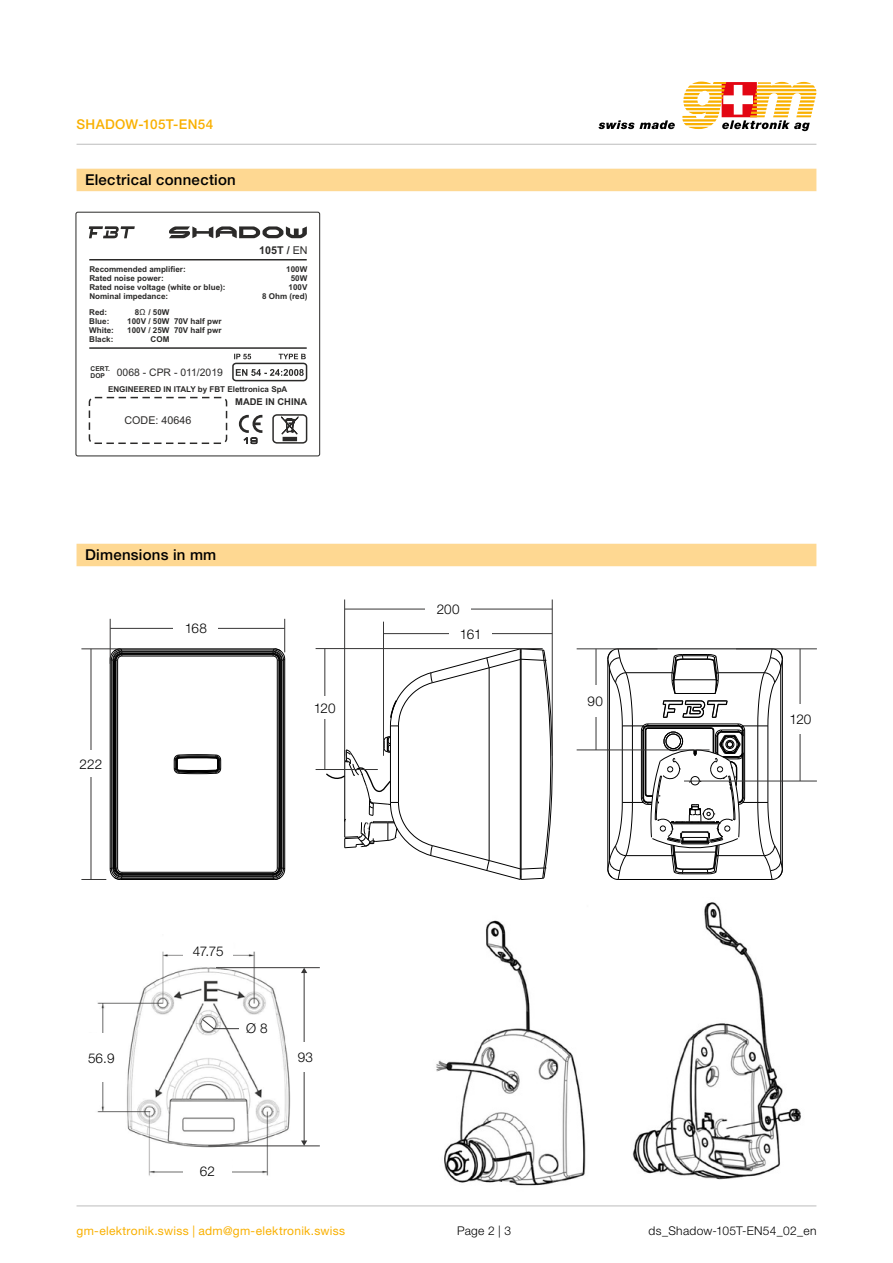
<style>
.page{position:relative;width:893px;height:1263px;background:#fff}
.page>*{position:absolute;margin:0;border:0;box-sizing:border-box;transform-origin:0 0}
.t1{font:500 15px "Helvetica Neue LT";letter-spacing:.015em;color:#000}
.t2{font:300 13.5px "Helvetica Neue LT";letter-spacing:.005em;color:#000}
.t3{font:500 13.5px "Helvetica Neue LT";letter-spacing:.025em;color:#f9b000}
.t4{font:12px "Helvetica Neue LT";letter-spacing:.02em;color:#f9b000}
.t5{font:300 12px "Helvetica Neue LT";letter-spacing:.02em;color:#000}
.t6{font:10.8px "Arial";color:#2b2a29}
.t7{font:700 10.8px "Arial";color:#2b2a29}
.t8{font:10.35px "Arial";color:#2b2a29}
.t9{font:700 9.45px "Arial";color:#2b2a29}
.t10{font:700 8.1px/9px "Arial";color:#2b2a29}
.t11{font:expanded 8.1px "Square 721 BT";color:#2b2a29}
.t12{font:700 6.75px/6.1px "Arial";color:#2b2a29}
.s1{font-weight:400}
</style>
<div class="page">
<svg style="left:682px;top:82px;width:134px;height:49px"></svg>
<svg style="left:598px;top:120px;width:77px;height:9px"></svg>
<hr style="left:77px;top:144px;width:739px;height:1px;background:#bcbcbc">
<hr style="left:77px;top:1206px;width:739px;height:1px;background:#bcbcbc">
<hr style="left:122px;top:876px;width:151px;height:1px;background:#000">
<hr style="left:122px;top:875px;width:151px;height:1px;background:#000">
<hr style="left:122px;top:652px;width:151px;height:1px;background:#000">
<hr style="left:122px;top:653px;width:151px;height:1px;background:#000">
<hr style="left:122px;top:651px;width:151px;height:1px;background:#000">
<hr style="left:122px;top:877px;width:151px;height:1px;background:#000">
<hr style="left:122px;top:874px;width:151px;height:1px;background:#000">
<hr style="left:122px;top:878px;width:151px;height:1px;background:#000">
<hr style="left:122px;top:650px;width:151px;height:1px;background:#000">
<hr style="left:121px;top:879px;width:153px;height:1px;background:#000">
<hr style="left:121px;top:649px;width:153px;height:1px;background:#000">
<hr style="left:122px;top:872px;width:151px;height:1px;background:#000">
<hr style="left:122px;top:656px;width:151px;height:1px;background:#000">
<hr style="left:122px;top:873px;width:151px;height:1px;background:#000">
<svg style="left:272px;top:648px;width:13px;height:232px"></svg>
<hr style="left:122px;top:654px;width:151px;height:1px;background:#000">
<svg style="left:174px;top:754px;width:47px;height:20px"></svg>
<svg style="left:607px;top:648px;width:176px;height:232px"></svg>
<hr style="left:284px;top:619px;width:1px;height:33px;background:#373636">
<hr style="left:110px;top:619px;width:1px;height:45px;background:#373636">
<hr style="left:110px;top:628px;width:175px;height:1px;background:#373636">
<svg style="left:81px;top:648px;width:42px;height:232px"></svg>
<hr style="left:81px;top:649px;width:39px;height:1px;background:#373636">
<hr style="left:91px;top:649px;width:1px;height:230px;background:#373636">
<hr style="left:552px;top:599px;width:1px;height:157px;background:#373636">
<hr style="left:800px;top:649px;width:1px;height:132px;background:#373636">
<hr style="left:596px;top:649px;width:1px;height:101px;background:#373636">
<hr style="left:736px;top:649px;width:81px;height:1px;background:#373636">
<hr style="left:577px;top:649px;width:80px;height:1px;background:#373636">
<hr style="left:684px;top:781px;width:133px;height:1px;background:#373636">
<hr style="left:577px;top:750px;width:132px;height:1px;background:#373636">
<hr style="left:345px;top:609px;width:207px;height:1px;background:#373636">
<hr style="left:384px;top:633px;width:168px;height:1px;background:#373636">
<hr style="left:344px;top:599px;width:1px;height:157px;background:#373636">
<hr style="left:383px;top:622px;width:1px;height:134px;background:#373636">
<hr style="left:316px;top:648px;width:227px;height:1px;background:#373636">
<hr style="left:316px;top:769px;width:62px;height:1px;background:#373636">
<svg style="left:325px;top:648px;width:227px;height:232px"></svg>
<div style="left:173px;top:615px;width:45px;height:26px;background:#fff"></div>
<div style="left:425px;top:600px;width:46px;height:18px;background:#fff"></div>
<div style="left:308px;top:696px;width:33px;height:23px;background:#fff"></div>
<div style="left:74px;top:750px;width:34px;height:27px;background:#fff"></div>
<div style="left:449px;top:623px;width:43px;height:20px;background:#fff"></div>
<div style="left:585px;top:685px;width:21px;height:31px;background:#fff"></div>
<div style="left:788px;top:704px;width:25px;height:29px;background:#fff"></div>
<img style="left:97px;top:951px;width:223px;height:225px">
<hr style="left:208px;top:1145px;width:112px;height:1px;background:#373636">
<div style="left:303px;top:941px;width:41px;height:73px;background:#fff"></div>
<hr style="left:304px;top:972px;width:1px;height:169px;background:#373636">
<svg style="left:301px;top:968px;width:6px;height:5px"></svg>
<svg style="left:301px;top:1140px;width:6px;height:6px"></svg>
<hr style="left:216px;top:967px;width:104px;height:1px;background:#373636">
<svg style="left:202px;top:1019px;width:37px;height:10px"></svg>
<img style="left:436px;top:902px;width:365px;height:284px">
<div style="left:82px;top:1033px;width:39px;height:49px;background:#fff"></div>
<div style="left:183px;top:1156px;width:49px;height:29px;background:#fff"></div>
<div style="left:183px;top:936px;width:50px;height:29px;background:#fff"></div>
<div style="left:289px;top:1042px;width:32px;height:30px;background:#fff"></div>
<div style="left:239px;top:1017px;width:36px;height:20px;background:#fff"></div>
<div style="left:76px;top:212px;width:244px;height:244px;border:1px solid #2b2a29;border-radius:2px"></div>
<div style="left:89px;top:397px;width:138px;height:47px;border:1px dashed #2b2a29;border-radius:5px"></div>
<svg style="left:169px;top:226px;width:138px;height:12px"></svg>
<svg style="left:89px;top:226px;width:46px;height:12px"></svg>
<hr style="left:89px;top:259px;width:218px;height:1px;background:#2b2a29">
<hr style="left:89px;top:347px;width:218px;height:2px;background:#2b2a29">
<div style="left:283px;top:437px;width:14px;height:4px;border:1px solid #2b2a29"></div>
<svg style="left:281px;top:416px;width:17px;height:18px"></svg>
<div style="left:272px;top:414px;width:35px;height:30px;border:1px solid #2b2a29;border-radius:4px"></div>
<svg style="left:239px;top:415px;width:23px;height:18px"></svg>
<svg style="left:234px;top:354px;width:17px;height:5px"></svg>
<svg style="left:279px;top:354px;width:27px;height:5px"></svg>
<div style="left:232px;top:363px;width:75px;height:18px;border:1px solid #2b2a29;border-radius:3px"></div>
<svg style="left:236px;top:369px;width:68px;height:7px"></svg>
<div style="left:77px;top:544px;width:739px;height:22px;background:#fed892"></div>
<div style="left:77px;top:169px;width:739px;height:22px;background:#fed892"></div>
<h2 class="t3" style="left:77px;top:116px;width:138px">SHADOW-105T-EN54</h2>
<h1 class="t1" style="left:85px;top:171px;width:152px">Electrical connection</h1>
<h3 class="t7" style="left:259px;top:243px;width:50px">105T / <span class="s1">EN</span></h3>
<p class="t10" style="left:89px;top:265px;width:138px">Recommended amplifier:<br>Rated noise power:<br>Rated noise voltage (white or blue):<br>Nominal impedance:</p>
<p class="t10" style="left:262px;top:265px;width:47px;text-align:right">100W<br>50W<br>100V<br>8 Ohm (red)</p>
<p class="t10" style="left:89px;top:308px;width:26px">Red:<br>Blue:<br>White:<br>Black:</p>
<p class="t10" style="left:127px;top:308px;width:44px;text-align:right">8 / 50W<br>100V / 50W<br>100V / 25W<br>COM</p>
<p class="t10" style="left:174px;top:317px;width:49px">70V half pwr<br>70V half pwr</p>
<p class="t12" style="left:91px;top:366px;width:21px">CERT.<br>DOP</p>
<p class="t8" style="left:117px;top:366px;width:107px">0068 - CPR - 011/2019</p>
<p class="t10" style="left:108px;top:385px;width:181px">ENGINEERED IN ITALY by FBT Elettronica SpA</p>
<h3 class="t6" style="left:125px;top:413px;width:68px">CODE: 40646</h3>
<p class="t9" style="left:235px;top:395px;width:74px">MADE IN CHINA</p>
<p class="t11" style="left:242px;top:436px;width:17px">19</p>
<h1 class="t1" style="left:85px;top:546px;width:133px">Dimensions in mm</h1>
<h2 class="t2" style="left:80px;top:756px;width:24px">222</h2>
<h2 class="t2" style="left:185px;top:620px;width:24px">168</h2>
<h2 class="t2" style="left:314px;top:700px;width:23px">120</h2>
<h2 class="t2" style="left:88px;top:1049px;width:28px">56.9</h2>
<h2 class="t2" style="left:193px;top:943px;width:32px">47.75</h2>
<h2 class="t2" style="left:246px;top:1020px;width:23px">Ø 8</h2>
<h2 class="t2" style="left:298px;top:1049px;width:17px">93</h2>
<h2 class="t2" style="left:200px;top:1163px;width:17px">62</h2>
<h3 class="t4" style="left:77px;top:1224px;width:270px">gm-elektronik.swiss | adm@gm-elektronik.swiss</h3>
<h2 class="t2" style="left:437px;top:601px;width:25px">200</h2>
<h2 class="t2" style="left:460px;top:625px;width:23px">161</h2>
<h2 class="t2" style="left:588px;top:693px;width:17px">90</h2>
<h2 class="t2" style="left:790px;top:711px;width:23px">120</h2>
<h3 class="t5" style="left:457px;top:1224px;width:56px">Page 2 | 3</h3>
<h3 class="t5" style="left:648px;top:1224px;width:169px">ds_Shadow-105T-EN54_02_en</h3>
</div>
